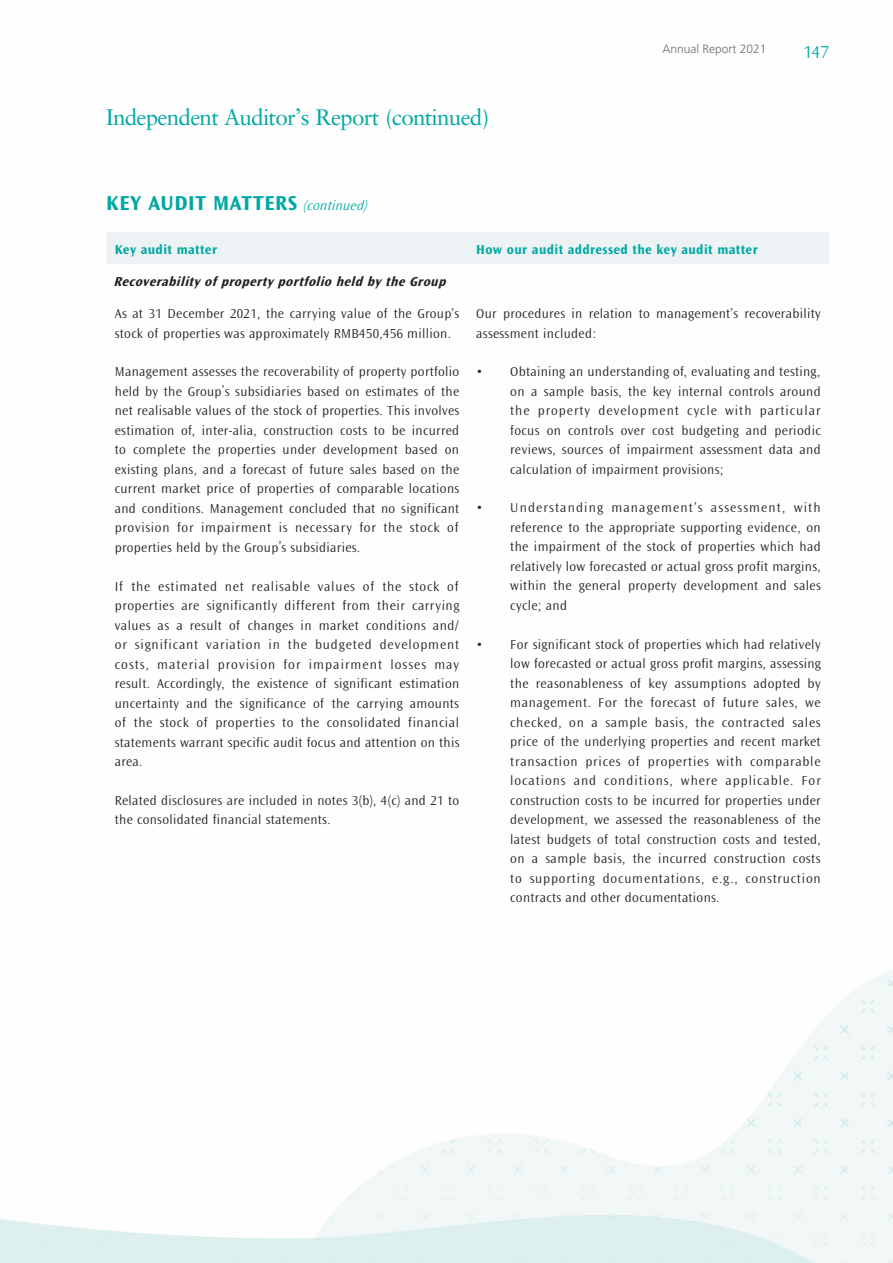
<style>
.page{position:relative;width:893px;height:1263px;background:#fff}
.page>*{position:absolute;margin:0;border:0;box-sizing:border-box;transform-origin:0 0}
.t1{font:22.5px "Sabon LT Std";letter-spacing:-.035em;color:#00a8a3}
.t2{font:700 21px "Ocean Sans Std";letter-spacing:.025em;color:#00a8a3}
.t3{font:300 18px "Ocean Sans Std";color:#00a8a3}
.t4{font:300 13.5px/19.5px "Ocean Sans Std";letter-spacing:.025em;color:#231f20;text-align:justify}
.t5{font:700 13.5px "Ocean Sans Std";letter-spacing:.025em;color:#00a8a3}
.t6{font:italic 700 13.5px "Ocean Sans Std";color:#231f20}
.t7{font:300 12px "Frutiger LT Std";color:#6c6d70}
.s1{font-weight:300;font-style:italic;font-size:13.5px}
</style>
<div class="page">
<img style="left:0;top:970px;width:893px;height:293px">
<div style="left:106px;top:232px;width:723px;height:32px;background:#edf3f5"></div>
<h1 class="t1" style="left:106px;top:104px;width:384px">Independent Auditor’s Report (continued)</h1>
<h2 class="t2" style="left:106px;top:191px;width:266px">KEY AUDIT MATTERS <span class="s1">(continued)</span></h2>
<p class="t7" style="left:662px;top:42px;width:106px">Annual Report 2021</p>
<h3 class="t3" style="left:803px;top:42px;width:27px">147</h3>
<p class="t5" style="left:115px;top:242px;width:104px">Key audit matter</p>
<p class="t5" style="left:476px;top:242px;width:283px">How our audit addressed the key audit matter</p>
<p class="t6" style="left:113px;top:274px;width:338px">Recoverabilityofpropertyportfolio held bythe Group</p>
<p class="t4" style="left:115px;top:304px;width:346px">As at 31 December 2021, the carrying value of the Group’s stock of properties was approximately RMB450,456 million.</p>
<p class="t4" style="left:115px;top:362px;width:346px">Management assesses the recoverability of property portfolio held by the Group’s subsidiaries based on estimates of the net realisable values of the stock of properties. This involves estimation of, inter-alia, construction costs to be incurred to complete the properties under development based on existing plans, and a forecast of future sales based on the current market price of properties of comparable locations and conditions. Management concluded that no significant provision for impairment is necessary for the stock of properties held by the Group’s subsidiaries.</p>
<p class="t4" style="left:115px;top:576px;width:346px">If the estimated net realisable values of the stock of properties are significantly different from their carrying values as a result of changes in market conditions and/ or significant variation in the budgeted development costs, material provision for impairment losses may result. Accordingly, the existence of significant estimation uncertainty and the significance of the carrying amounts of the stock of properties to the consolidated financial statements warrant specific audit focus and attention on this area.</p>
<p class="t4" style="left:115px;top:791px;width:346px">Related disclosures are included in notes 3(b), 4(c) and 21 to the consolidated financial statements.</p>
<p class="t4" style="left:476px;top:304px;width:346px">Our procedures in relation to management’s recoverability assessment included:</p>
<p class="t4" style="left:510px;top:362px;width:312px;text-indent:-34px">• Obtaining an understanding of, evaluating and testing, on a sample basis, the key internal controls around the property development cycle with particular focus on controls over cost budgeting and periodic reviews, sources of impairment assessment data and calculation of impairment provisions;</p>
<p class="t4" style="left:510px;top:498px;width:312px;text-indent:-34px">• Understanding management’s assessment, with reference to the appropriate supporting evidence, on the impairment of the stock of properties which had relatively low forecasted or actual gross profit margins, within the general property development and sales cycle; and</p>
<p class="t4" style="left:510px;top:635px;width:312px;text-indent:-34px">• For significant stock of properties which had relatively low forecasted or actual gross profit margins, assessing the reasonableness of key assumptions adopted by management. For the forecast of future sales, we checked, on a sample basis, the contracted sales price of the underlying properties and recent market transaction prices of properties with comparable locations and conditions, where applicable. For construction costs to be incurred for properties under development, we assessed the reasonableness of the latest budgets of total construction costs and tested, on a sample basis, the incurred construction costs to supporting documentations, e.g., construction contracts and other documentations.</p>
</div>
